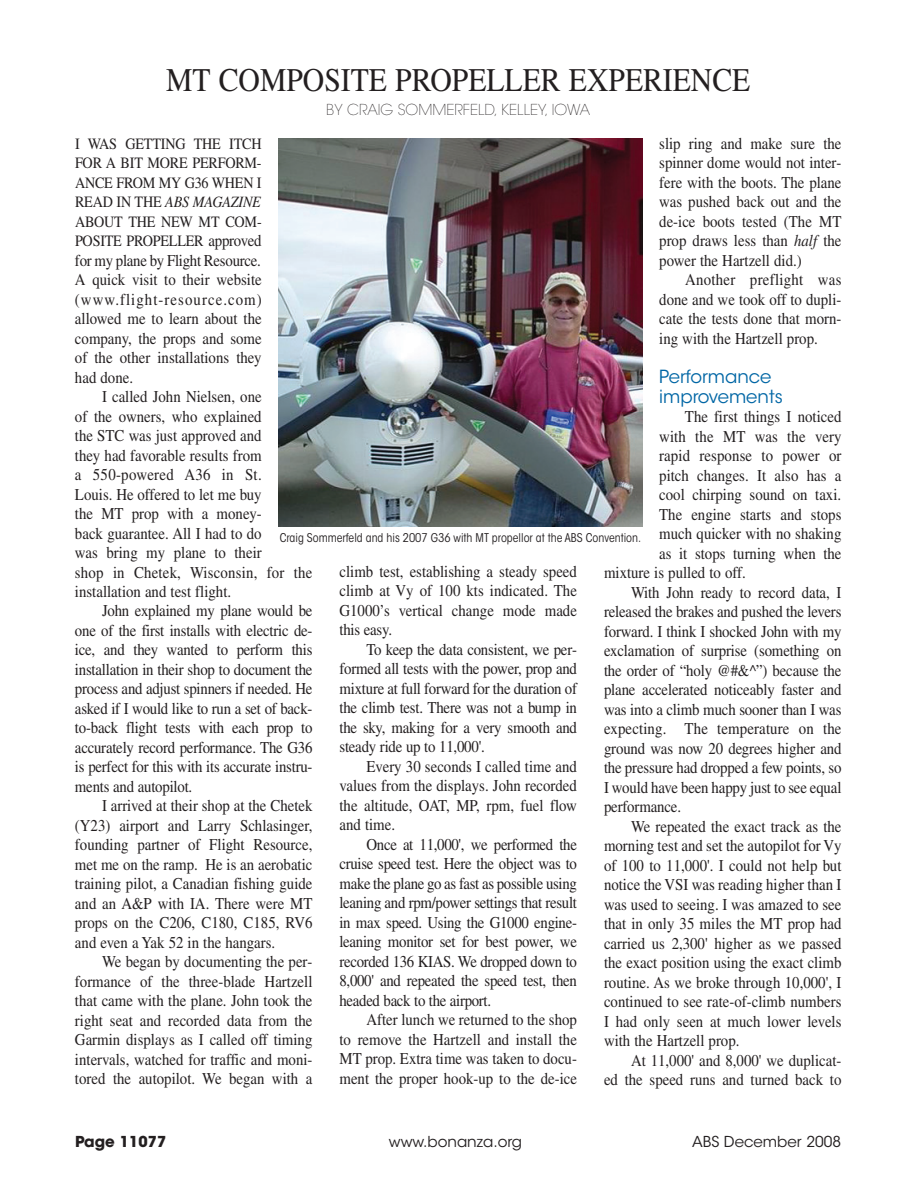
<style>
.page{position:relative;width:918px;height:1188px;background:#fff}
.page>*{position:absolute;margin:0;border:0;box-sizing:border-box;transform-origin:0 0}
.t1{font:33px "Times LT Std";color:#231f20;scale:.9 1}
.t2{font:18px/19.5px "ITC Avant Garde Std";color:#0066a5}
.t3{font:16.5px/19.5px "Times LT Std";color:#231f20;text-align:justify;scale:.9 1}
.t4{font:15.75px/19.5px "Times LT Std";letter-spacing:-.015em;color:#231f20;text-align:justify;scale:.9 1}
.t5{font:15px "ITC Avant Garde Std";color:#231f20}
.t6{font:200 15px "ITC Avant Garde Std";color:#231f20}
.t7{font:700 15px "ITC Avant Garde Std";color:#231f20}
.t8{font:condensed 12px "ITC Avant Garde Std";color:#231f20}
.s1{font-style:italic}
.s2{font-size:16.5px}
</style>
<div class="page">
<img style="left:278px;top:139px;width:365px;height:387px">
<h1 class="t1" style="left:166px;top:68px;width:651px">MT COMPOSITE PROPELLER EXPERIENCE</h1>
<p class="t6" style="left:326px;top:101px;width:265px">BY CRAIG SOMMERFELD, KELLEY, IOWA</p>
<p class="t3" style="left:659px;top:135px;width:204px">slip ring and make sure the spinner dome would not inter&shy;fere with the boots. The plane was pushed back out and the de-ice boots tested (The MT prop draws less than <span class="s1">half</span> the power the Hartzell did.)</p>
<p class="t3" style="left:659px;top:272px;width:204px;text-indent:26px">Another preflight was done and we took off to dupli&shy;cate the tests done that morn&shy;ing with the Hartzell prop.</p>
<p class="t2" style="left:659px;top:369px;width:125px">Performance improvements</p>
<p class="t3" style="left:685px;top:408px;width:175px">The first things I noticed</p>
<p class="t3" style="left:659px;top:428px;width:204px">with the MT was the very</p>
<p class="t3" style="left:659px;top:447px;width:204px">rapid response to power or</p>
<p class="t3" style="left:659px;top:467px;width:204px">pitch changes. It also has a</p>
<p class="t3" style="left:659px;top:486px;width:204px">cool chirping sound on taxi.</p>
<p class="t3" style="left:659px;top:506px;width:204px">The engine starts and stops</p>
<p class="t3" style="left:659px;top:525px;width:204px">much quicker with no shaking</p>
<p class="t3" style="left:659px;top:545px;width:204px">as it stops turning when the</p>
<p class="t3" style="left:604px;top:564px;width:159px">mixture is pulled to off.</p>
<p class="t3" style="left:631px;top:584px;width:235px">With John ready to record data, I</p>
<p class="t3" style="left:604px;top:603px;width:265px">released the brakes and pushed the levers</p>
<p class="t3" style="left:604px;top:623px;width:265px">forward. I think I shocked John with my</p>
<p class="t3" style="left:604px;top:642px;width:265px">exclamation of surprise (something on</p>
<p class="t3" style="left:604px;top:662px;width:265px">the order of “holy @#&amp;^”) because the</p>
<p class="t3" style="left:604px;top:681px;width:265px">plane accelerated noticeably faster and</p>
<p class="t3" style="left:604px;top:701px;width:265px">was into a climb much sooner than I was</p>
<p class="t3" style="left:604px;top:720px;width:265px">expecting. The temperature on the</p>
<p class="t3" style="left:604px;top:740px;width:265px">ground was now 20 degrees higher and</p>
<p class="t3" style="left:604px;top:759px;width:265px">the pressure had dropped a few points, so</p>
<p class="t3" style="left:604px;top:779px;width:265px">I would have been happy just to see equal</p>
<p class="t3" style="left:604px;top:798px;width:87px">performance.</p>
<p class="t3" style="left:631px;top:818px;width:235px">We repeated the exact track as the</p>
<p class="t3" style="left:604px;top:837px;width:265px">morning test and set the autopilot for Vy</p>
<p class="t3" style="left:604px;top:857px;width:265px">of 100 to 11,000'. I could not help but</p>
<p class="t3" style="left:604px;top:876px;width:265px">notice the VSI was reading higher than I</p>
<p class="t3" style="left:604px;top:896px;width:265px">was used to seeing. I was amazed to see</p>
<p class="t3" style="left:604px;top:915px;width:265px">that in only 35 miles the MT prop had</p>
<p class="t3" style="left:604px;top:935px;width:265px">carried us 2,300' higher as we passed</p>
<p class="t3" style="left:604px;top:954px;width:265px">the exact position using the exact climb</p>
<p class="t3" style="left:604px;top:974px;width:265px">routine. As we broke through 10,000', I</p>
<p class="t3" style="left:604px;top:993px;width:265px">continued to see rate-of-climb numbers</p>
<p class="t3" style="left:604px;top:1013px;width:265px">I had only seen at much lower levels</p>
<p class="t3" style="left:604px;top:1032px;width:152px">with the Hartzell prop.</p>
<p class="t3" style="left:631px;top:1052px;width:235px">At 11,000' and 8,000' we duplicat-</p>
<p class="t3" style="left:604px;top:1071px;width:265px">ed the speed runs and turned back to</p>
<p class="t4" style="left:75px;top:135px;width:209px">I WAS GETTING THE ITCH FOR A BIT MORE PERFORM-ANCE FROM MY G36 WHEN I READ IN THE <span class="s1">ABS MAGAZINE </span>ABOUT THE NEW MT COM-POSITE PROPELLER <span class="s2">approved</span></p>
<p class="t3" style="left:75px;top:252px;width:209px">for my plane by Flight Resource.<br>A quick visit to their website (www.flight-resource.com) allowed me to learn about the company, the props and some of the other installations they had done.</p>
<p class="t3" style="left:75px;top:388px;width:265px;text-align:left;text-indent:27px">I called John Nielsen, one<br>of the owners, who explained<br>the STC was just approved and<br>they had favorable results from<br>a 550-powered A36 in St.<br>Louis. He offered to let me buy<br>the MT prop with a money-<br>back guarantee. All I had to do<br>was bring my plane to their<br>shop in Chetek, Wisconsin, for the installation and test flight.</p>
<p class="t3" style="left:75px;top:603px;width:265px;text-indent:27px">John explained my plane would be one of the first installs with electric de&shy;ice, and they wanted to perform this installation in their shop to document the process and adjust spinners if needed. He asked if I would like to run a set of back&shy;to-back flight tests with each prop to accurately record performance. The G36 is perfect for this with its accurate instru&shy;ments and autopilot.</p>
<p class="t3" style="left:75px;top:798px;width:265px;text-indent:27px">I arrived at their shop at the Chetek (Y23) airport and Larry Schlasinger, founding partner of Flight Resource, met me on the ramp. He is an aerobatic training pilot, a Canadian fishing guide and an A&amp;P with IA. There were MT props on the C206, C180, C185, RV6 and even a Yak 52 in the hangars.</p>
<p class="t3" style="left:75px;top:954px;width:265px;text-indent:27px">We began by documenting the per&shy;formance of the three-blade Hartzell that came with the plane. John took the right seat and recorded data from the Garmin displays as I called off timing intervals, watched for traffic and moni&shy;tored the autopilot. We began with a</p>
<p class="t8" style="left:280px;top:533px;width:363px">Craig Sommerfeld and his 2007 G36 with MT propellor at the ABS Convention.</p>
<p class="t3" style="left:339px;top:563px;width:265px">climb test, establishing a steady speed climb at Vy of 100 kts indicated. The G1000’s vertical change mode made this easy.</p>
<p class="t3" style="left:339px;top:641px;width:265px;text-indent:27px">To keep the data consistent, we per&shy;formed all tests with the power, prop and mixture at full forward for the duration of the climb test. There was not a bump in the sky, making for a very smooth and steady ride up to 11,000'.</p>
<p class="t3" style="left:339px;top:758px;width:265px;text-indent:27px">Every 30 seconds I called time and values from the displays. John recorded the altitude, OAT, MP, rpm, fuel flow and time.</p>
<p class="t3" style="left:339px;top:836px;width:265px;text-indent:27px">Once at 11,000', we performed the cruise speed test. Here the object was to make the plane go as fast as possible using leaning and rpm/power settings that result in max speed. Using the G1000 engine&shy;leaning monitor set for best power, we recorded 136 KIAS. We dropped down to 8,000' and repeated the speed test, then headed back to the airport.</p>
<p class="t3" style="left:339px;top:1012px;width:265px;text-indent:27px">After lunch we returned to the shop to remove the Hartzell and install the MT prop. Extra time was taken to docu&shy;ment the proper hook-up to the de-ice</p>
<p class="t7" style="left:75px;top:1133px;width:93px">Page 11077</p>
<p class="t5" style="left:389px;top:1136px;width:135px">www.bonanza.org</p>
<p class="t5" style="left:692px;top:1136px;width:150px">ABS December 2008</p>
</div>
